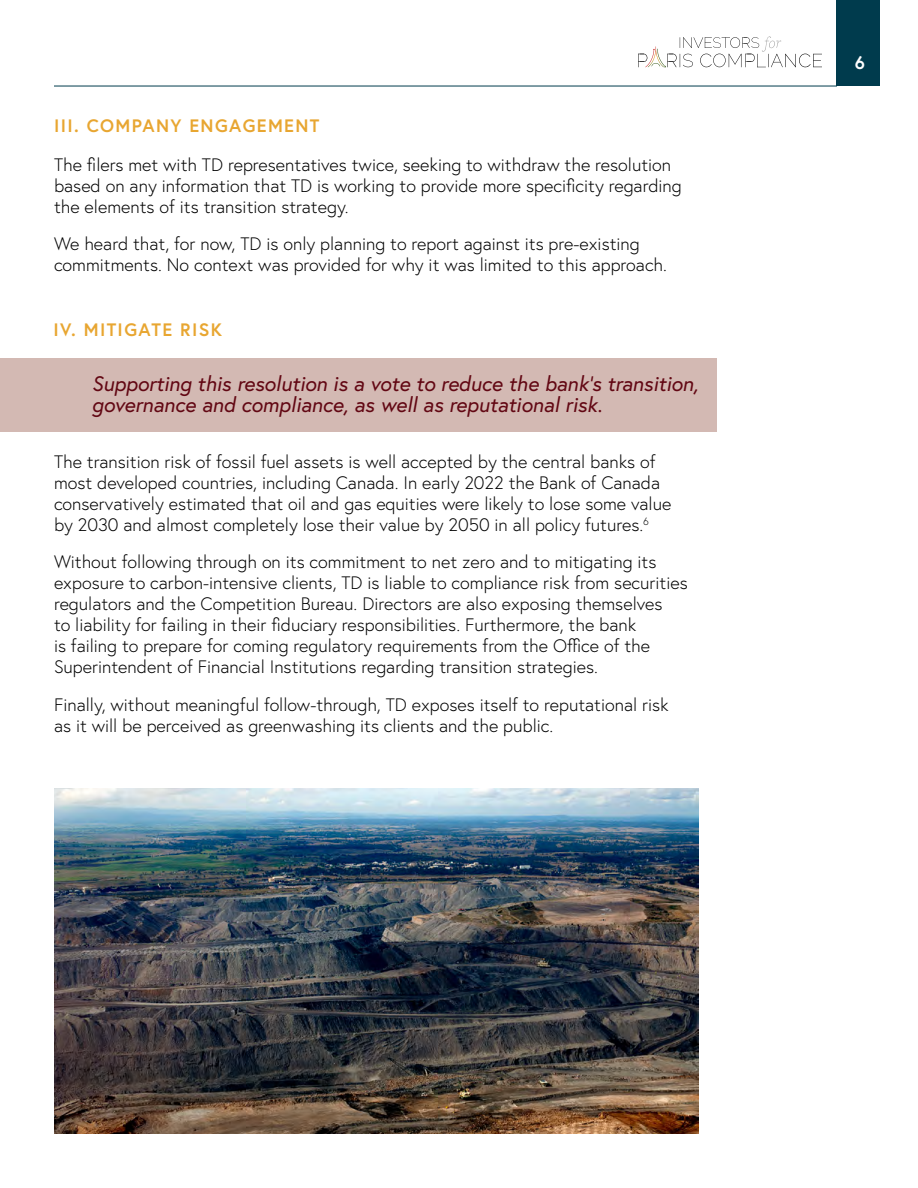
<style>
.page{position:relative;width:918px;height:1188px;background:#fff}
.page>*{position:absolute;margin:0;border:0;box-sizing:border-box;transform-origin:0 0}
.t1{font:italic 21px/21px "Europa";color:#620713}
.t2{font:300 18px/21px "Europa";color:#000}
.t3{font:700 18px "Europa";letter-spacing:.075em;color:#e8a631}
.t4{font:700 18px "Europa";color:#fff}
</style>
<div class="page">
<div style="left:837px;top:0;width:43px;height:86px;background:#003b4d"></div>
<hr style="left:54px;top:86px;width:783px;height:1px;background:#003b4d">
<svg style="left:638px;top:36px;width:184px;height:32px"></svg>
<div style="left:0;top:358px;width:716px;height:73px;background:#d3b9b3"></div>
<img style="left:54px;top:788px;width:644px;height:346px">
<p class="t3" style="left:54px;top:113px;width:267px">III. COMPANY ENGAGEMENT</p>
<p class="t2" style="left:54px;top:154px;width:629px">The filers met with TD representatives twice, seeking to withdraw the resolution based on any information that TD is working to provide more specificity regarding the elements of its transition strategy.</p>
<p class="t2" style="left:54px;top:233px;width:615px">We heard that, for now, TD is only planning to report against its pre-existing commitments. No context was provided for why it was limited to this approach.</p>
<p class="t3" style="left:54px;top:318px;width:170px">IV. MITIGATE RISK</p>
<p class="t1" style="left:92px;top:373px;width:608px">Supporting this resolution is a vote to reduce the bank’s transition, governance and compliance, as well as reputational risk.</p>
<p class="t2" style="left:54px;top:451px;width:619px">The transition risk of fossil fuel assets is well accepted by the central banks of most developed countries, including Canada. In early 2022 the Bank of Canada conservatively estimated that oil and gas equities were likely to lose some value by 2030 and almost completely lose their value by 2050 in all policy futures.<sup>6</sup></p>
<p class="t2" style="left:54px;top:551px;width:635px">Without following through on its commitment to net zero and to mitigating its exposure to carbon-intensive clients, TD is liable to compliance risk from securities regulators and the Competition Bureau. Directors are also exposing themselves<br>to liability for failing in their fiduciary responsibilities. Furthermore, the bank<br>is failing to prepare for coming regulatory requirements from the Office of the Superintendent of Financial Institutions regarding transition strategies.</p>
<p class="t2" style="left:54px;top:694px;width:616px">Finally, without meaningful follow-through, TD exposes itself to reputational risk as it will be perceived as greenwashing its clients and the public.</p>
<p class="t4" style="left:855px;top:50px;width:12px">6</p>
</div>
